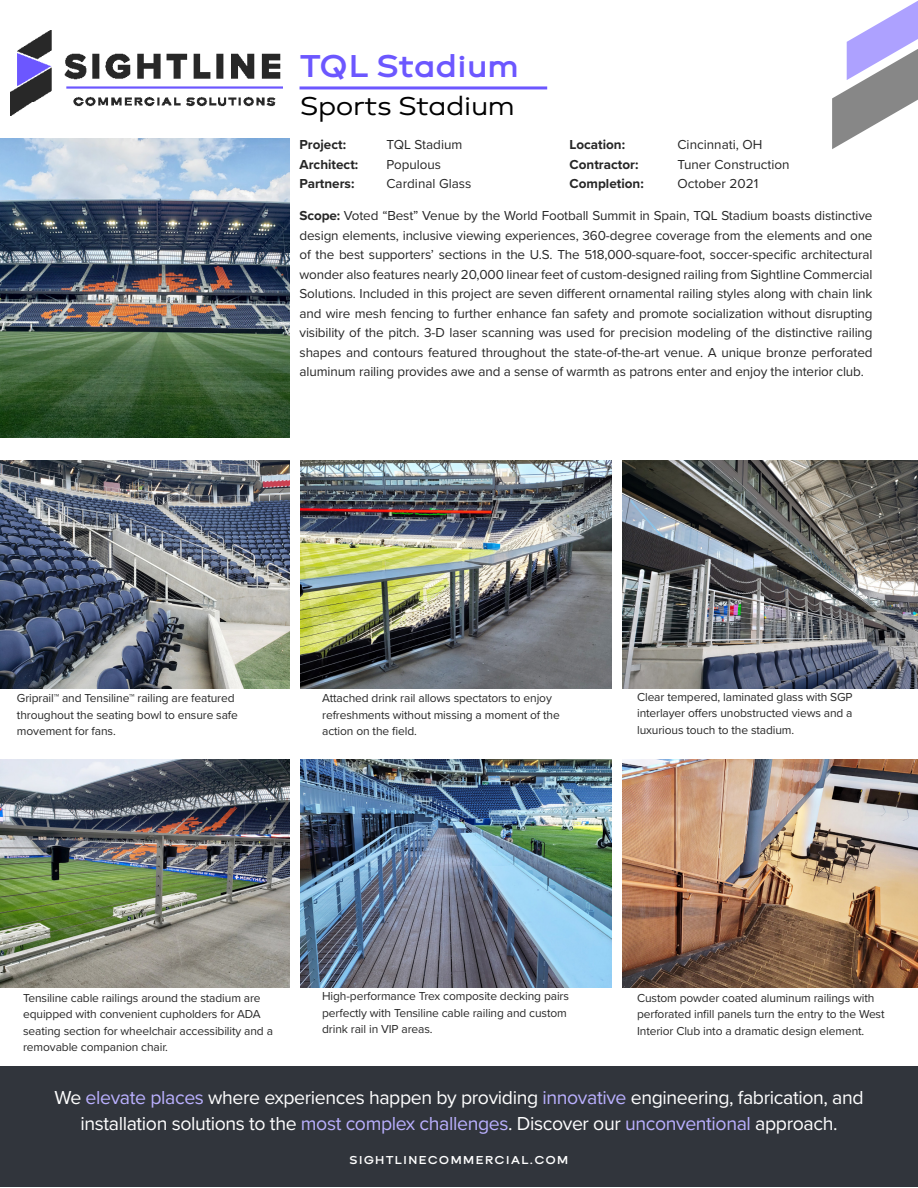
<style>
.page{position:relative;width:918px;height:1188px;background:#fff}
.page>*{position:absolute;margin:0;border:0;box-sizing:border-box;transform-origin:0 0}
.t1{font:700 33px "Brooklyn";letter-spacing:-.02em;color:#6c57ff}
.t2{font:27px "Brooklyn";letter-spacing:-.02em;color:#000}
.t3{font:19.5px/25.5px "Proxima Nova";letter-spacing:-.02em;color:#fff;text-align:center}
.t4{font:13.5px/19.5px "Proxima Nova";letter-spacing:-.01em;color:#272727;text-align:justify}
.t5{font:13.5px "Proxima Nova";color:#262626}
.t6{font:700 13.5px "Proxima Nova";color:#262626}
.t7{font:12px/16.5px "Proxima Nova";letter-spacing:-.01em;color:#282828}
.t8{font:700 12px "Brooklyn";letter-spacing:.075em;color:#fff}
.s1{font-weight:700}
.s2{color:#bab0ff}
</style>
<div class="page">
<svg style="left:832px;top:1px;width:86px;height:148px"></svg>
<img style="left:11px;top:30px;width:272px;height:85px">
<hr style="left:300px;top:86px;width:247px;height:3px;background:#6c57ff">
<div style="left:0;top:1066px;width:918px;height:121px;background:#31353c"></div>
<img style="left:0;top:138px;width:289px;height:299px">
<img style="left:0;top:460px;width:289px;height:228px">
<img style="left:300px;top:460px;width:311px;height:228px">
<img style="left:622px;top:460px;width:296px;height:228px">
<img style="left:0;top:760px;width:289px;height:228px">
<img style="left:300px;top:760px;width:311px;height:228px">
<img style="left:622px;top:760px;width:296px;height:228px">
<p class="t1" style="left:300px;top:50px;width:221px">TQL Stadium</p>
<p class="t2" style="left:300px;top:93px;width:217px">Sports Stadium</p>
<p class="t6" style="left:300px;top:134px;width:48px">Project:</p>
<p class="t5" style="left:387px;top:134px;width:77px">TQL Stadium</p>
<p class="t6" style="left:570px;top:134px;width:57px">Location:</p>
<p class="t5" style="left:678px;top:134px;width:86px">Cincinnati, OH</p>
<p class="t6" style="left:300px;top:154px;width:60px">Architect:</p>
<p class="t5" style="left:387px;top:154px;width:56px">Populous</p>
<p class="t6" style="left:570px;top:154px;width:70px">Contractor:</p>
<p class="t5" style="left:678px;top:154px;width:114px">Tuner Construction</p>
<p class="t6" style="left:300px;top:173px;width:56px">Partners:</p>
<p class="t5" style="left:387px;top:173px;width:86px">Cardinal Glass</p>
<p class="t6" style="left:570px;top:173px;width:76px">Completion:</p>
<p class="t5" style="left:678px;top:173px;width:82px">October 2021</p>
<p class="t4" style="left:300px;top:205px;width:575px"><span class="s1">Scope:</span> Voted “Best” Venue by the World Football Summit in Spain, TQL Stadium boasts distinctive design elements, inclusive viewing experiences, 360-degree coverage from the elements and one of the best supporters’ sections in the U.S. The 518,000-square-foot, soccer-specific architectural wonder also features nearly 20,000 linear feet of custom-designed railing from Sightline Commercial Solutions. Included in this project are seven different ornamental railing styles along with chain link and wire mesh fencing to further enhance fan safety and promote socialization without disrupting visibility of the pitch. 3-D laser scanning was used for precision modeling of the distinctive railing shapes and contours featured throughout the state-of-the-art venue. A unique bronze perforated aluminum railing provides awe and a sense of warmth as patrons enter and enjoy the interior club.</p>
<p class="t7" style="left:17px;top:690px;width:223px">Griprail™ and Tensiline™ railing are featured throughout the seating bowl to ensure safe movement for fans.</p>
<p class="t7" style="left:637px;top:688px;width:217px;text-align:justify">Clear tempered, laminated glass with SGP interlayer offers unobstructed views and a luxurious touch to the stadium.</p>
<p class="t7" style="left:322px;top:690px;width:239px">Attached drink rail allows spectators to enjoy refreshments without missing a moment of the action on the field.</p>
<p class="t7" style="left:322px;top:988px;width:248px">High-performance Trex composite decking pairs perfectly with Tensiline cable railing and custom drink rail in VIP areas.</p>
<p class="t7" style="left:23px;top:989px;width:251px">Tensiline cable railings around the stadium are equipped with convenient cupholders for ADA seating section for wheelchair accessibility and a removable companion chair.</p>
<p class="t7" style="left:637px;top:989px;width:249px">Custom powder coated aluminum railings with perforated infill panels turn the entry to the West<br>Interior Club into a dramatic design element.</p>
<p class="t3" style="left:54px;top:1084px;width:811px">We <span class="s2">elevate places</span> where experiences happen by providing <span class="s2">innovative</span> engineering, fabrication, and installation solutions to the <span class="s2">most complex challenges</span>. Discover our <span class="s2">unconventional</span> approach.</p>
<p class="t8" style="left:349px;top:1154px;width:221px">SIGHTLINECOMMERCIAL.COM</p>
</div>
